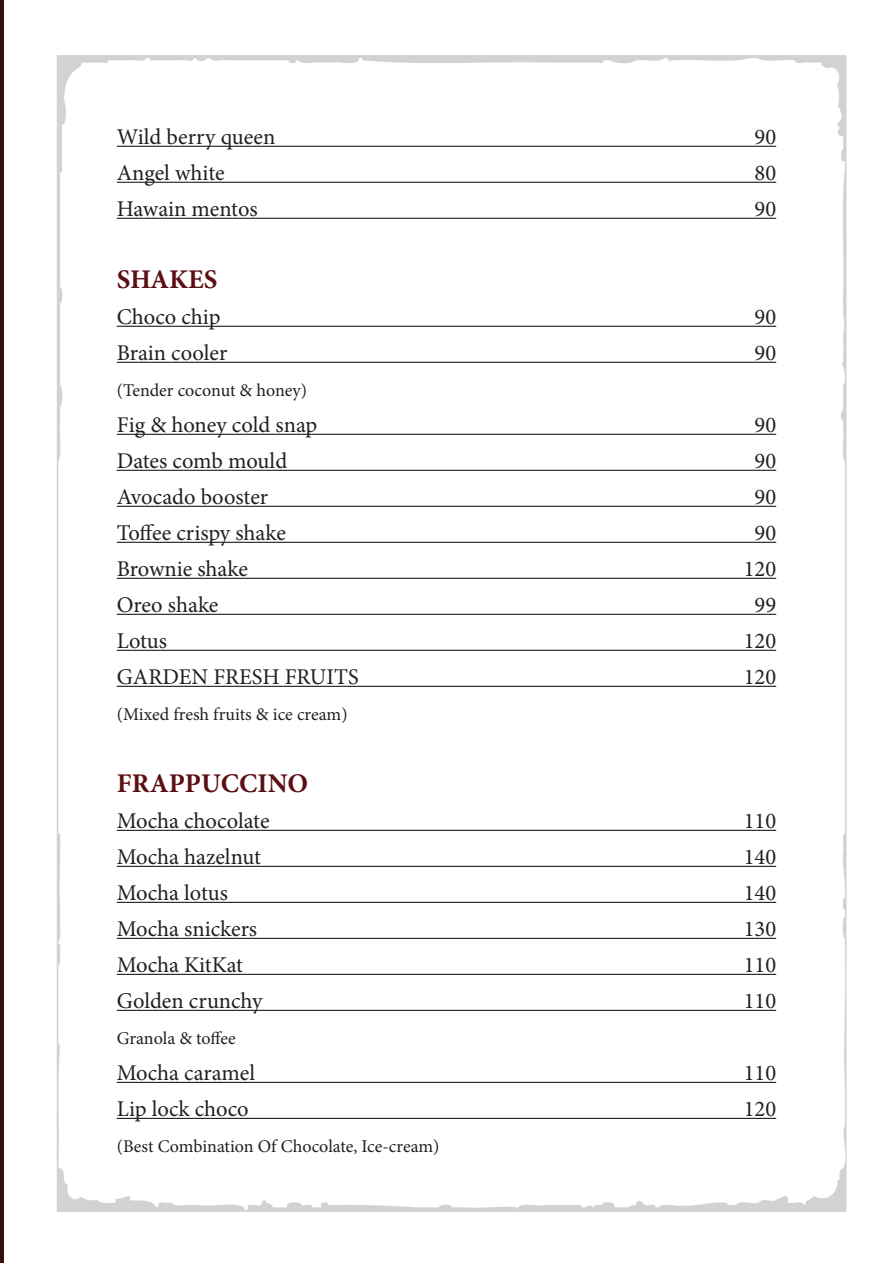
<style>
.page{position:relative;width:893px;height:1263px;background:#fff}
.page>*{position:absolute;margin:0;border:0;box-sizing:border-box;transform-origin:0 0}
.t1{font:700 27px "Minion Pro";color:#5b0f14}
.t2{font:22.5px "Minion Pro";color:#231f20}
.t3{font:18px "Minion Pro";color:#231f20}
</style>
<div class="page">
<img style="left:0;top:0;width:847px;height:1263px">
<hr style="left:117px;top:146px;width:659px;height:1px;background:#231f20">
<hr style="left:117px;top:182px;width:659px;height:1px;background:#231f20">
<hr style="left:117px;top:218px;width:659px;height:1px;background:#231f20">
<hr style="left:117px;top:326px;width:659px;height:1px;background:#231f20">
<hr style="left:117px;top:362px;width:659px;height:1px;background:#231f20">
<hr style="left:117px;top:434px;width:659px;height:1px;background:#231f20">
<hr style="left:117px;top:470px;width:659px;height:1px;background:#231f20">
<hr style="left:117px;top:506px;width:659px;height:1px;background:#231f20">
<hr style="left:117px;top:542px;width:659px;height:1px;background:#231f20">
<hr style="left:117px;top:578px;width:659px;height:1px;background:#231f20">
<hr style="left:117px;top:614px;width:659px;height:1px;background:#231f20">
<hr style="left:117px;top:650px;width:659px;height:1px;background:#231f20">
<hr style="left:117px;top:686px;width:659px;height:1px;background:#231f20">
<hr style="left:117px;top:830px;width:659px;height:1px;background:#231f20">
<hr style="left:117px;top:866px;width:659px;height:1px;background:#231f20">
<hr style="left:117px;top:902px;width:659px;height:1px;background:#231f20">
<hr style="left:117px;top:938px;width:659px;height:1px;background:#231f20">
<hr style="left:117px;top:974px;width:659px;height:1px;background:#231f20">
<hr style="left:117px;top:1010px;width:659px;height:1px;background:#231f20">
<hr style="left:117px;top:1082px;width:659px;height:1px;background:#231f20">
<hr style="left:117px;top:1118px;width:659px;height:1px;background:#231f20">
<p class="t2" style="left:117px;top:122px;width:160px">Wild berry queen</p>
<p class="t2" style="left:755px;top:122px;width:23px">90</p>
<p class="t2" style="left:117px;top:158px;width:109px">Angel white</p>
<p class="t2" style="left:755px;top:158px;width:23px">80</p>
<p class="t2" style="left:117px;top:194px;width:142px">Hawain mentos</p>
<p class="t2" style="left:755px;top:194px;width:23px">90</p>
<p class="t1" style="left:117px;top:260px;width:102px">SHAKES</p>
<p class="t2" style="left:117px;top:302px;width:105px">Choco chip</p>
<p class="t2" style="left:755px;top:302px;width:23px">90</p>
<p class="t2" style="left:117px;top:338px;width:112px">Brain cooler</p>
<p class="t2" style="left:755px;top:338px;width:23px">90</p>
<p class="t3" style="left:117px;top:378px;width:192px">(Tender coconut &amp; honey)</p>
<p class="t2" style="left:117px;top:410px;width:202px">Fig &amp; honey cold snap</p>
<p class="t2" style="left:755px;top:410px;width:23px">90</p>
<p class="t2" style="left:117px;top:446px;width:172px">Dates comb mould</p>
<p class="t2" style="left:755px;top:446px;width:23px">90</p>
<p class="t2" style="left:117px;top:482px;width:153px">Avocado booster</p>
<p class="t2" style="left:755px;top:482px;width:23px">90</p>
<p class="t2" style="left:117px;top:518px;width:171px">Toffee crispy shake</p>
<p class="t2" style="left:755px;top:518px;width:23px">90</p>
<p class="t2" style="left:117px;top:554px;width:133px">Brownie shake</p>
<p class="t2" style="left:744px;top:554px;width:34px">120</p>
<p class="t2" style="left:117px;top:590px;width:103px">Oreo shake</p>
<p class="t2" style="left:755px;top:590px;width:23px">99</p>
<p class="t2" style="left:117px;top:626px;width:52px">Lotus</p>
<p class="t2" style="left:744px;top:626px;width:34px">120</p>
<p class="t2" style="left:117px;top:662px;width:243px">GARDEN FRESH FRUITS</p>
<p class="t2" style="left:744px;top:662px;width:34px">120</p>
<p class="t3" style="left:117px;top:702px;width:232px">(Mixed fresh fruits &amp; ice cream)</p>
<p class="t1" style="left:117px;top:764px;width:193px">FRAPPUCCINO</p>
<p class="t2" style="left:117px;top:806px;width:154px">Mocha chocolate</p>
<p class="t2" style="left:744px;top:806px;width:34px">110</p>
<p class="t2" style="left:117px;top:842px;width:146px">Mocha hazelnut</p>
<p class="t2" style="left:744px;top:842px;width:34px">140</p>
<p class="t2" style="left:117px;top:878px;width:113px">Mocha lotus</p>
<p class="t2" style="left:744px;top:878px;width:34px">140</p>
<p class="t2" style="left:117px;top:914px;width:142px">Mocha snickers</p>
<p class="t2" style="left:744px;top:914px;width:34px">130</p>
<p class="t2" style="left:117px;top:950px;width:128px">Mocha KitKat</p>
<p class="t2" style="left:744px;top:950px;width:34px">110</p>
<p class="t2" style="left:117px;top:986px;width:147px">Golden crunchy</p>
<p class="t2" style="left:744px;top:986px;width:34px">110</p>
<p class="t3" style="left:117px;top:1026px;width:121px">Granola &amp; toffee</p>
<p class="t2" style="left:117px;top:1058px;width:140px">Mocha caramel</p>
<p class="t2" style="left:744px;top:1058px;width:34px">110</p>
<p class="t2" style="left:117px;top:1094px;width:133px">Lip lock choco</p>
<p class="t2" style="left:744px;top:1094px;width:34px">120</p>
<p class="t3" style="left:117px;top:1134px;width:324px">(Best Combination Of Chocolate, Ice-cream)</p>
</div>
